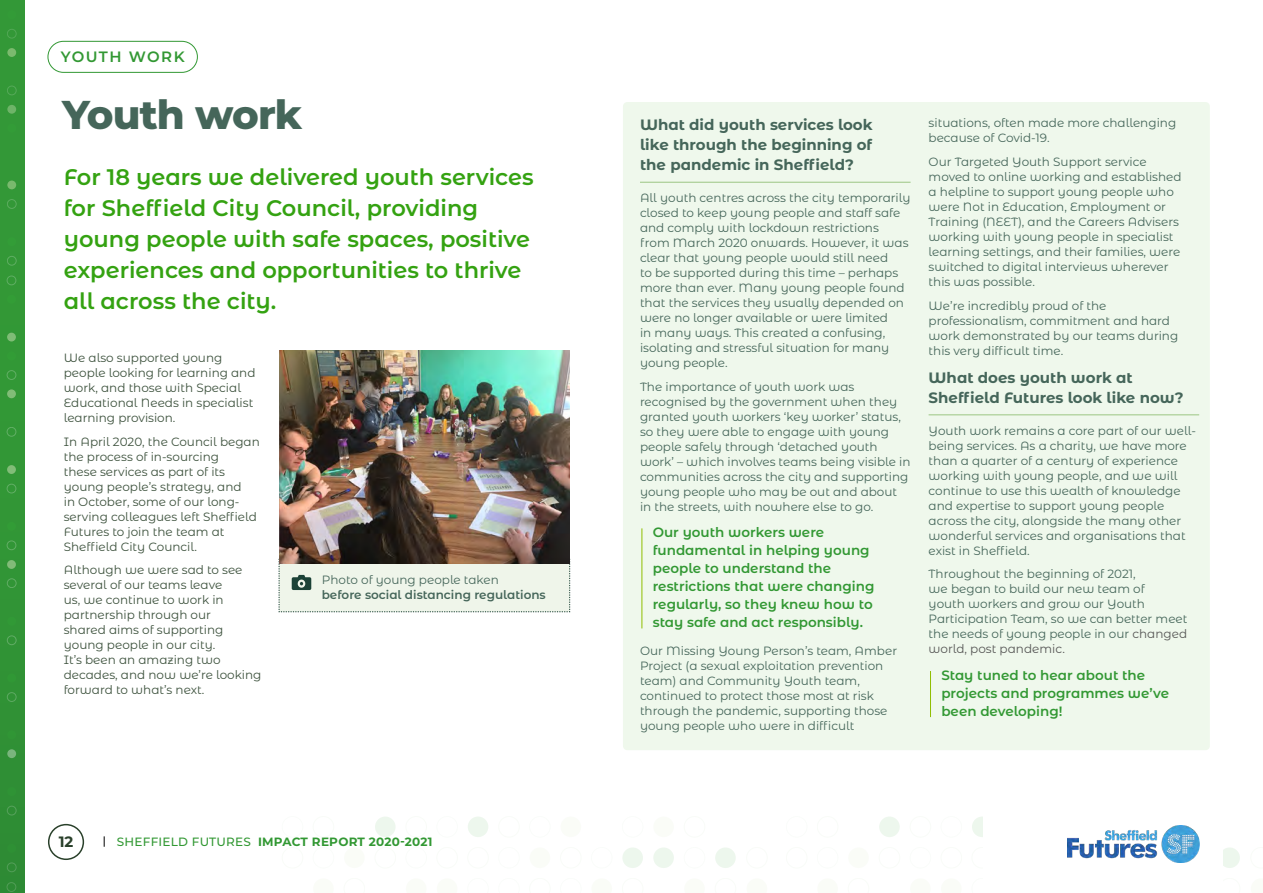
<style>
.page{position:relative;width:1263px;height:893px;background:#fff}
.page>*{position:absolute;margin:0;border:0;box-sizing:border-box;transform-origin:0 0}
.t1{font:800 40.2px "Montserrat";letter-spacing:-.02em;color:#45665a}
.t2{font:600 22.5px/30.9px "Montserrat Alternates";color:#34a211}
.t3{font:700 15px/19.8px "Montserrat Alternates";color:#45665a;text-align:justify}
.t4{font:600 15px "Montserrat";letter-spacing:.1em;color:#329833}
.t5{font:700 15px "Montserrat Alternates";color:#0c260d}
.t6{font:600 13.5px/18px "Montserrat Alternates";color:#329833}
.t7{font:12px/15px "Montserrat Alternates";color:#45665a}
.t8{font:12px/15px "Montserrat Alternates";color:#3d523d}
.t9{font:700 12px "Montserrat";letter-spacing:.02em;color:#329833}
.t10{font:600 12px "Montserrat Alternates";color:#45665a}
.s1{font-weight:500}
.s2{color:#575756}
</style>
<div class="page">
<div style="left:48px;top:41px;width:150px;height:32px;border:1px solid #329833;border-radius:16px"></div>
<div style="left:48px;top:824px;width:36px;height:36px;border:2px solid #0c260d;border-radius:50%"></div>
<div style="left:0;top:0;width:24px;height:641px;background:#339837"></div>
<div style="left:0;top:253px;width:24px;height:640px;background:#319636"></div>
<div style="left:313px;top:816px;width:21px;height:21px;border:1px solid #a2cd93;border-radius:10px"></div>
<div style="left:375px;top:816px;width:21px;height:21px;background:#edf7ed;border-radius:10px"></div>
<div style="left:406px;top:816px;width:21px;height:21px;border:1px solid #a2cd93;border-radius:10px"></div>
<div style="left:436px;top:816px;width:22px;height:21px;border:1px solid #34a337;border-radius:10px"></div>
<div style="left:468px;top:816px;width:20px;height:21px;background:#edf7ed;border-radius:10px"></div>
<div style="left:282px;top:816px;width:21px;height:21px;border:1px solid #34a337;border-radius:10px"></div>
<div style="left:498px;top:816px;width:22px;height:21px;border:1px solid #a2cd93;border-radius:10px"></div>
<div style="left:529px;top:816px;width:21px;height:21px;border:1px solid #34a337;border-radius:10px"></div>
<div style="left:560px;top:816px;width:21px;height:21px;background:#fafcf7;border-radius:10px"></div>
<div style="left:622px;top:816px;width:21px;height:21px;border:1px solid #34a337;border-radius:10px"></div>
<div style="left:653px;top:816px;width:21px;height:21px;background:#fafcf7;border-radius:10px"></div>
<div style="left:684px;top:816px;width:21px;height:21px;border:1px solid #a2cd93;border-radius:10px"></div>
<div style="left:282px;top:847px;width:21px;height:21px;border:1px solid #a2cd93;border-radius:10px"></div>
<div style="left:313px;top:847px;width:21px;height:21px;border:1px solid #34a337;border-radius:10px"></div>
<div style="left:344px;top:847px;width:21px;height:21px;background:#fafcf7;border-radius:10px"></div>
<div style="left:375px;top:847px;width:21px;height:21px;border:1px solid #a2cd93;border-radius:10px"></div>
<div style="left:406px;top:847px;width:21px;height:21px;border:1px solid #34a337;border-radius:10px"></div>
<div style="left:436px;top:847px;width:22px;height:21px;border:1px solid #a2cd93;border-radius:10px"></div>
<div style="left:467px;top:847px;width:22px;height:21px;border:1px solid #a2cd93;border-radius:10px"></div>
<div style="left:498px;top:847px;width:22px;height:21px;border:1px solid #34a337;border-radius:10px"></div>
<div style="left:530px;top:847px;width:20px;height:21px;background:#fafcf7;border-radius:10px"></div>
<div style="left:560px;top:847px;width:21px;height:21px;border:1px solid #a2cd93;border-radius:10px"></div>
<div style="left:591px;top:847px;width:21px;height:21px;border:1px solid #34a337;border-radius:10px"></div>
<div style="left:622px;top:847px;width:21px;height:21px;background:#edf7ed;border-radius:10px"></div>
<div style="left:715px;top:847px;width:21px;height:21px;background:#edf7ed;border-radius:10px"></div>
<div style="left:653px;top:847px;width:21px;height:21px;background:#edf7ed;border-radius:10px"></div>
<div style="left:684px;top:847px;width:21px;height:21px;border:1px solid #34a337;border-radius:10px"></div>
<div style="left:746px;top:847px;width:21px;height:21px;border:1px solid #a2cd93;border-radius:10px"></div>
<div style="left:817px;top:816px;width:21px;height:21px;border:1px solid #a2cd93;border-radius:10px"></div>
<div style="left:879px;top:816px;width:21px;height:21px;background:#edf7ed;border-radius:10px"></div>
<div style="left:910px;top:816px;width:21px;height:21px;border:1px solid #a2cd93;border-radius:10px"></div>
<div style="left:941px;top:816px;width:21px;height:21px;border:1px solid #34a337;border-radius:10px"></div>
<div style="left:972px;top:816px;width:20px;height:21px;background:#edf7ed;border-radius:10px"></div>
<div style="left:786px;top:816px;width:21px;height:21px;border:1px solid #34a337;border-radius:10px"></div>
<div style="left:786px;top:847px;width:21px;height:21px;border:1px solid #a2cd93;border-radius:10px"></div>
<div style="left:817px;top:847px;width:21px;height:21px;border:1px solid #34a337;border-radius:10px"></div>
<div style="left:848px;top:847px;width:21px;height:21px;background:#fafcf7;border-radius:10px"></div>
<div style="left:879px;top:847px;width:21px;height:21px;border:1px solid #a2cd93;border-radius:10px"></div>
<div style="left:910px;top:847px;width:21px;height:21px;border:1px solid #34a337;border-radius:10px"></div>
<div style="left:941px;top:847px;width:21px;height:21px;border:1px solid #a2cd93;border-radius:10px"></div>
<div style="left:972px;top:847px;width:21px;height:21px;border:1px solid #a2cd93;border-radius:10px"></div>
<div style="left:1219px;top:847px;width:21px;height:21px;background:#edf7ed;border-radius:10px"></div>
<div style="left:983px;top:723px;width:239px;height:170px;background:#fff"></div>
<div style="left:623px;top:102px;width:587px;height:648px;background:#eff8ec;border-radius:4px"></div>
<hr style="left:640px;top:182px;width:270px;height:1px;background:#9bc683">
<hr style="left:642px;top:528px;width:1px;height:100px;background:#8fbe00">
<hr style="left:928px;top:414px;width:271px;height:1px;background:#9bc683">
<hr style="left:930px;top:671px;width:1px;height:46px;background:#8fbe00">
<img style="left:279px;top:351px;width:291px;height:208px">
<img style="left:1068px;top:825px;width:131px;height:38px">
<svg style="left:279px;top:559px;width:291px;height:53px;background:#dbdfd3"></svg>
<p class="t4" style="left:61px;top:46px;width:125px">YOUTH WORK</p>
<h1 class="t1" style="left:62px;top:86px;width:242px">Youth work</h1>
<h2 class="t2" style="left:64px;top:161px;width:471px">For 18 years we delivered youth services for Sheffield City Council, providing young people with safe spaces, positive experiences and opportunities to thrive all across the city.</h2>
<p class="t8" style="left:64px;top:350px;width:193px">We also supported young people looking for learning and work, and those with Special<br>Educational Needs in specialist learning provision.</p>
<p class="t8" style="left:64px;top:434px;width:198px">In April 2020, the Council began the process of in-sourcing<br>these services as part of its young people’s strategy, and<br>in October, some of our long&shy;serving colleagues left Sheffield<br>Futures to join the team at<br>Sheffield City Council.</p>
<p class="t8" style="left:64px;top:562px;width:199px">Although we were sad to see several of our teams leave<br>us, we continue to work in partnership through our<br>shared aims of supporting young people in our city.<br>It’s been an amazing two decades, and now we’re looking forward to what’s next.</p>
<p class="t7" style="left:322px;top:572px;width:179px">Photo of young people taken</p>
<p class="t10" style="left:322px;top:586px;width:226px">before social distancing regulations</p>
<p class="t5" style="left:59px;top:830px;width:16px">12</p>
<p class="t9" style="left:117px;top:833px;width:317px"><span class="s1">SHEFFIELD FUTURES</span> IMPACT REPORT 2020-2021</p>
<p class="t3" style="left:640px;top:114px;width:234px">What did youth services look like through the beginning of the pandemic in Sheffield?</p>
<p class="t7" style="left:640px;top:190px;width:272px">All youth centres across the city temporarily closed to keep young people and staff safe and comply with lockdown restrictions from March 2020 onwards. However, it was clear that young people would still need<br>to be supported during this time – perhaps more than ever. Many young people found that the services they usually depended on were no longer available or were limited<br>in many ways. This created a confusing, isolating and stressful situation for many young people.</p>
<p class="t7" style="left:640px;top:378px;width:272px">The importance of youth work was recognised by the government when they granted youth workers ‘key worker’ status, so they were able to engage with young people safely through ‘detached youth work’ – which involves teams being visible in communities across the city and supporting young people who may be out and about in the streets, with nowhere else to go.</p>
<p class="t6" style="left:653px;top:523px;width:223px">Our youth workers were fundamental in helping young people to understand the restrictions that were changing regularly, so they knew how to stay safe and act responsibly.</p>
<p class="t7" style="left:640px;top:643px;width:259px">Our Missing Young Person’s team, Amber Project (a sexual exploitation prevention team) and Community Youth team, continued to protect those most at risk through the pandemic, supporting those young people who were in difficult</p>
<p class="t7" style="left:928px;top:115px;width:249px">situations, often made more challenging because of Covid-19.</p>
<p class="t7" style="left:928px;top:154px;width:255px">Our Targeted Youth Support service moved to online working and established a helpline to support young people who were Not in Education, Employment or Training (NEET), and the Careers Advisers working with young people in specialist learning settings, and their families, were switched to digital interviews wherever this was possible.</p>
<p class="t7" style="left:928px;top:297px;width:251px">We’re incredibly proud of the professionalism, commitment and hard work demonstrated by our teams during this very difficult time.</p>
<p class="t3" style="left:928px;top:367px;width:257px">What does youth work at<br>Sheffield Futures look like now?</p>
<p class="t7" style="left:928px;top:423px;width:269px">Youth work remains a core part of our well&shy;being services. As a charity, we have more than a quarter of a century of experience working with young people, and we will continue to use this wealth of knowledge and expertise to support young people across the city, alongside the many other wonderful services and organisations that exist in Sheffield.</p>
<p class="t7" style="left:928px;top:566px;width:260px">Throughout the beginning of 2021,<br>we began to build our new team of<br>youth workers and grow our Youth Participation Team, so we can better meet the needs of young people in our <span class="s2">changed world, post pandemic.</span></p>
<p class="t6" style="left:941px;top:665px;width:229px">Stay tuned to hear about the projects and programmes we’ve been developing!</p>
</div>
